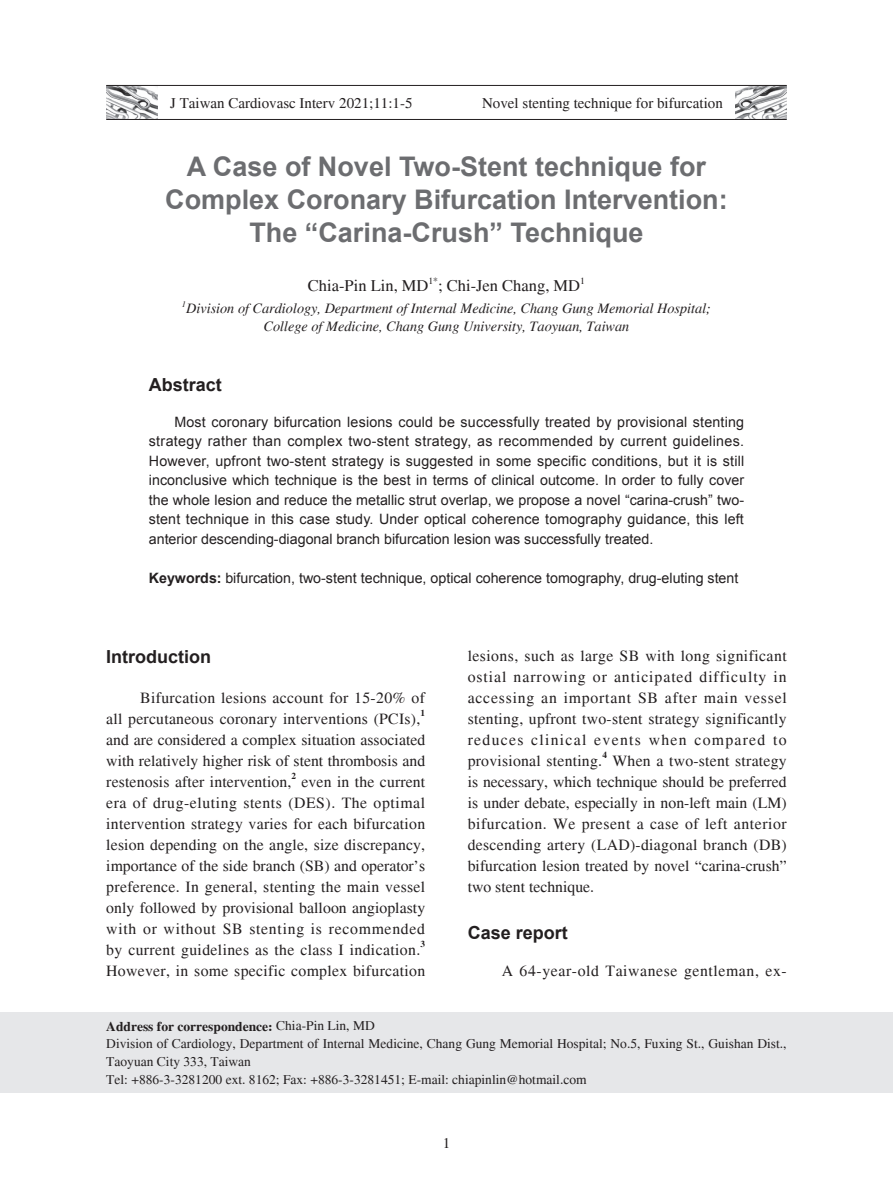
<style>
.page{position:relative;width:893px;height:1191px;background:#fff}
.page>*{position:absolute;margin:0;border:0;box-sizing:border-box;transform-origin:0 0}
.t1{font:700 27px/33px "Arial";color:#6c6d70;text-align:center}
.t2{font:700 18px "Arial";color:#231f20}
.t3{font:16.5px "Times";color:#231f20}
.t4{font:15.75px/21px "Times";letter-spacing:.02em;color:#231f20;text-align:justify}
.t5{font:15.75px "Times";letter-spacing:.04em;color:#231f20}
.t6{font:15px "Times";color:#231f20}
.t7{font:14.25px/19.5px "Arial";color:#231f20;text-align:justify}
.t8{font:italic 14.25px/18px "Times";color:#231f20;text-align:center}
.t9{font:13.5px/18px "Times";color:#231f20}
.t10{font:9.6px "Times";color:#231f20}
.t11{font:700 9.15px "Times";color:#231f20}
.t12{font:italic 8.25px "Times";color:#231f20}
.s1{font-weight:700}
</style>
<div class="page">
<img style="left:106px;top:86px;width:51px;height:33px">
<img style="left:736px;top:86px;width:51px;height:33px">
<hr style="left:106px;top:85px;width:681px;height:1px;background:#231f20">
<hr style="left:106px;top:119px;width:681px;height:1px;background:#231f20">
<div style="left:0;top:1012px;width:893px;height:81px;background:#e6e7e9"></div>
<p class="t6" style="left:170px;top:95px;width:244px">J Taiwan Cardiovasc Interv 2021;11:1-5</p>
<p class="t6" style="left:482px;top:95px;width:242px">Novel stenting technique for bifurcation</p>
<h1 class="t1" style="left:165px;top:151px;width:564px">A Case of Novel Two-Stent technique for<br>Complex Coronary Bifurcation Intervention:<br>The “Carina-Crush” Technique</h1>
<p class="t3" style="left:308px;top:276px;width:122px">Chia-Pin Lin, MD</p>
<p class="t10" style="left:428px;top:275px;width:11px">1*</p>
<p class="t3" style="left:438px;top:276px;width:144px">; Chi-Jen Chang, MD</p>
<p class="t10" style="left:580px;top:275px;width:6px">1</p>
<p class="t12" style="left:182px;top:299px;width:6px">1</p>
<p class="t8" style="left:186px;top:300px;width:526px">Division of Cardiology, Department of Internal Medicine, Chang Gung Memorial Hospital;<br>College of Medicine, Chang Gung University, Taoyuan, Taiwan</p>
<p class="t2" style="left:149px;top:373px;width:75px">Abstract</p>
<p class="t7" style="left:149px;top:412px;width:597px;text-indent:26px">Most coronary bifurcation lesions could be successfully treated by provisional stenting strategy rather than complex two-stent strategy, as recommended by current guidelines.<br>However, upfront two-stent strategy is suggested in some specific conditions, but it is still inconclusive which technique is the best in terms of clinical outcome. In order to fully cover the whole lesion and reduce the metallic strut overlap, we propose a novel “carina-crush” two&shy;stent technique in this case study. Under optical coherence tomography guidance, this left anterior descending-diagonal branch bifurcation lesion was successfully treated.</p>
<p class="t7" style="left:149px;top:568px;width:591px"><span class="s1">Keywords:</span> bifurcation, two-stent technique, optical coherence tomography, drug-eluting stent</p>
<p class="t2" style="left:106px;top:644px;width:106px">Introduction</p>
<p class="t4" style="left:106px;top:687px;width:320px;text-align:right">Bifurcation lesions account for 15-20% of<br>all percutaneous coronary interventions (PCIs),</p>
<p class="t11" style="left:421px;top:708px;width:6px">1</p>
<p class="t4" style="left:106px;top:729px;width:320px">and are considered a complex situation associated with relatively higher risk of stent thrombosis and restenosis after intervention,</p>
<p class="t11" style="left:291px;top:771px;width:6px">2</p>
<p class="t4" style="left:106px;top:771px;width:320px;text-indent:195px">even in the current era of drug-eluting stents (DES). The optimal intervention strategy varies for each bifurcation lesion depending on the angle, size discrepancy, importance of the side branch (SB) and operator’s preference. In general, stenting the main vessel only followed by provisional balloon angioplasty with or without SB stenting is recommended by current guidelines as the class I indication.</p>
<p class="t11" style="left:421px;top:939px;width:6px">3</p>
<p class="t4" style="left:106px;top:960px;width:320px">However, in some specific complex bifurcation</p>
<p class="t4" style="left:468px;top:645px;width:321px">lesions, such as large SB with long significant ostial narrowing or anticipated difficulty in accessing an important SB after main vessel stenting, upfront two-stent strategy significantly reduces clinical events when compared to provisional stenting.</p>
<p class="t11" style="left:602px;top:750px;width:6px">4</p>
<p class="t4" style="left:468px;top:750px;width:321px;text-indent:145px">When a two-stent strategy is necessary, which technique should be preferred is under debate, especially in non-left main (LM) bifurcation. We present a case of left anterior descending artery (LAD)-diagonal branch (DB) bifurcation lesion treated by novel “carina-crush” two stent technique.</p>
<p class="t2" style="left:468px;top:920px;width:102px">Case report</p>
<p class="t5" style="left:502px;top:961px;width:286px">A 64-year-old Taiwanese gentleman, ex-</p>
<p class="t9" style="left:106px;top:1017px;width:682px"><span class="s1">Address for correspondence:</span> Chia-Pin Lin, MD<br>Division of Cardiology, Department of Internal Medicine, Chang Gung Memorial Hospital; No.5, Fuxing St., Guishan Dist., Taoyuan City 333, Taiwan<br>Tel: +886-3-3281200 ext. 8162; Fax: +886-3-3281451; E-mail: chiapinlin@hotmail.com</p>
<p class="t6" style="left:443px;top:1134px;width:9px">1</p>
</div>
